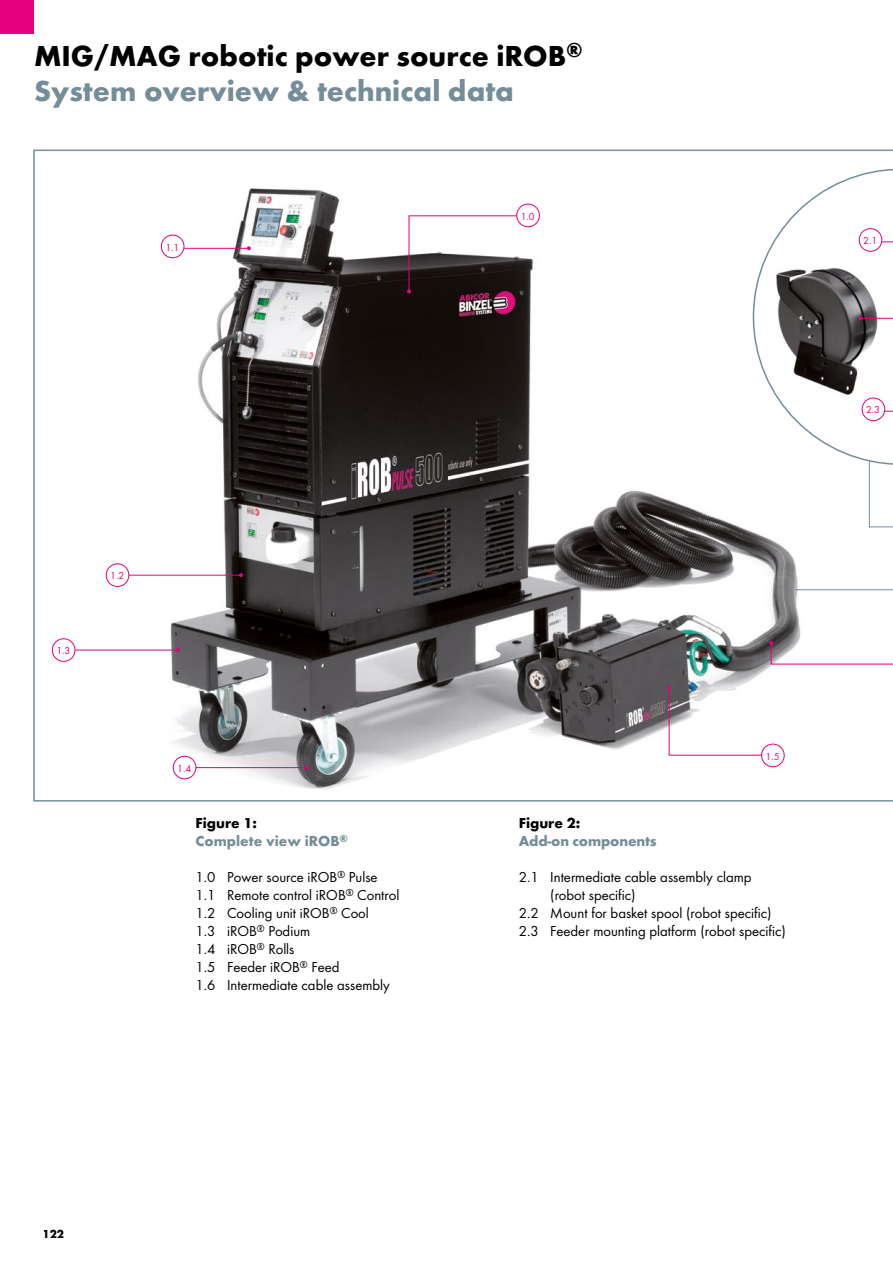
<style>
.page{position:relative;width:893px;height:1263px;background:#fff}
.page>*{position:absolute;margin:0;border:0;box-sizing:border-box;transform-origin:0 0}
.t1{font:700 30px/34.5px "Futura TOT";color:#000}
.t2{font:15px/18px "Futura TOT Boo";color:#000}
.t3{font:700 15px/18px "Futura TOT";color:#748d99}
.t4{font:700 15px "Futura TOT";color:#000}
.t5{font:700 12px "Futura TOT";color:#000}
.t6{font:10.5px "Futura TOT Boo";color:#e5007d}
.s1{color:#748d99}
.s2{color:#000}
</style>
<div class="page">
<div style="left:0;top:0;width:34px;height:34px;background:#e5007d"></div>
<svg style="left:33px;top:150px;width:860px;height:651px"></svg>
<svg style="left:55px;top:160px;width:17px;height:634px"></svg>
<img style="left:72px;top:160px;width:769px;height:634px">
<svg style="left:769px;top:641px;width:124px;height:24px"></svg>
<svg style="left:667px;top:685px;width:95px;height:71px"></svg>
<hr style="left:75px;top:650px;width:103px;height:1px;background:#e5007d">
<svg style="left:176px;top:648px;width:4px;height:4px"></svg>
<hr style="left:196px;top:767px;width:111px;height:1px;background:#e5007d">
<svg style="left:305px;top:766px;width:4px;height:4px"></svg>
<hr style="left:184px;top:248px;width:65px;height:1px;background:#e5007d">
<svg style="left:247px;top:246px;width:4px;height:4px"></svg>
<hr style="left:129px;top:575px;width:112px;height:1px;background:#e5007d">
<svg style="left:239px;top:573px;width:4px;height:4px"></svg>
<div style="left:161px;top:235px;width:23px;height:23px;border:1px solid #e5007d;border-radius:50%"></div>
<div style="left:106px;top:563px;width:23px;height:24px;border:1px solid #e5007d;border-radius:50%"></div>
<div style="left:52px;top:638px;width:23px;height:24px;border:1px solid #e5007d;border-radius:50%"></div>
<div style="left:173px;top:756px;width:23px;height:23px;border:1px solid #e5007d;border-radius:50%"></div>
<svg style="left:870px;top:526px;width:23px;height:1px"></svg>
<hr style="left:869px;top:461px;width:1px;height:66px;background:#748d99">
<svg style="left:407px;top:215px;width:110px;height:78px"></svg>
<div style="left:516px;top:204px;width:24px;height:23px;border:1px solid #e5007d;border-radius:50%"></div>
<svg style="left:753px;top:169px;width:140px;height:296px"></svg>
<div style="left:761px;top:744px;width:23px;height:23px;border:1px solid #e5007d;border-radius:50%"></div>
<hr style="left:795px;top:589px;width:98px;height:1px;background:#748d99">
<h1 class="t1" style="left:34px;top:38px;width:550px">MIG/MAG robotic power source iROB<sup>®<br></sup><span class="s1">System overview &amp; technical data</span></h1>
<p class="t6" style="left:165px;top:241px;width:15px">1.1</p>
<p class="t6" style="left:521px;top:210px;width:15px">1.0</p>
<p class="t6" style="left:56px;top:644px;width:15px">1.3</p>
<p class="t6" style="left:110px;top:569px;width:15px">1.2</p>
<p class="t6" style="left:177px;top:762px;width:15px">1.4</p>
<p class="t3" style="left:196px;top:814px;width:154px"><span class="s2">Figure 1:<br></span>Complete view iROB<sup>®</sup></p>
<p class="t2" style="left:196px;top:868px;width:205px">1.0 Power source iROB<sup>®</sup> Pulse<br>1.1 Remote control iROB<sup>®</sup> Control<br>1.2 Cooling unit iROB<sup>®</sup> Cool<br>1.3 iROB<sup>®</sup> Podium<br>1.4 iROB<sup>®</sup> Rolls<br>1.5 Feeder iROB<sup>®</sup> Feed<br>1.6 Intermediate cable assembly</p>
<p class="t6" style="left:766px;top:750px;width:15px">1.5</p>
<p class="t4" style="left:519px;top:814px;width:63px">Figure 2:</p>
<p class="t3" style="left:519px;top:832px;width:139px">Add-on components</p>
<p class="t2" style="left:519px;top:868px;width:234px">2.1 Intermediate cable assembly clamp</p>
<p class="t2" style="left:550px;top:886px;width:87px">(robot specific)</p>
<p class="t2" style="left:519px;top:904px;width:254px">2.2 Mount for basket spool (robot specific)</p>
<p class="t2" style="left:519px;top:922px;width:269px">2.3 Feeder mounting platform (robot specific)</p>
<p class="t6" style="left:863px;top:234px;width:15px">2.1</p>
<p class="t6" style="left:866px;top:404px;width:15px">2.3</p>
<p class="t5" style="left:43px;top:1227px;width:23px">122</p>
</div>
